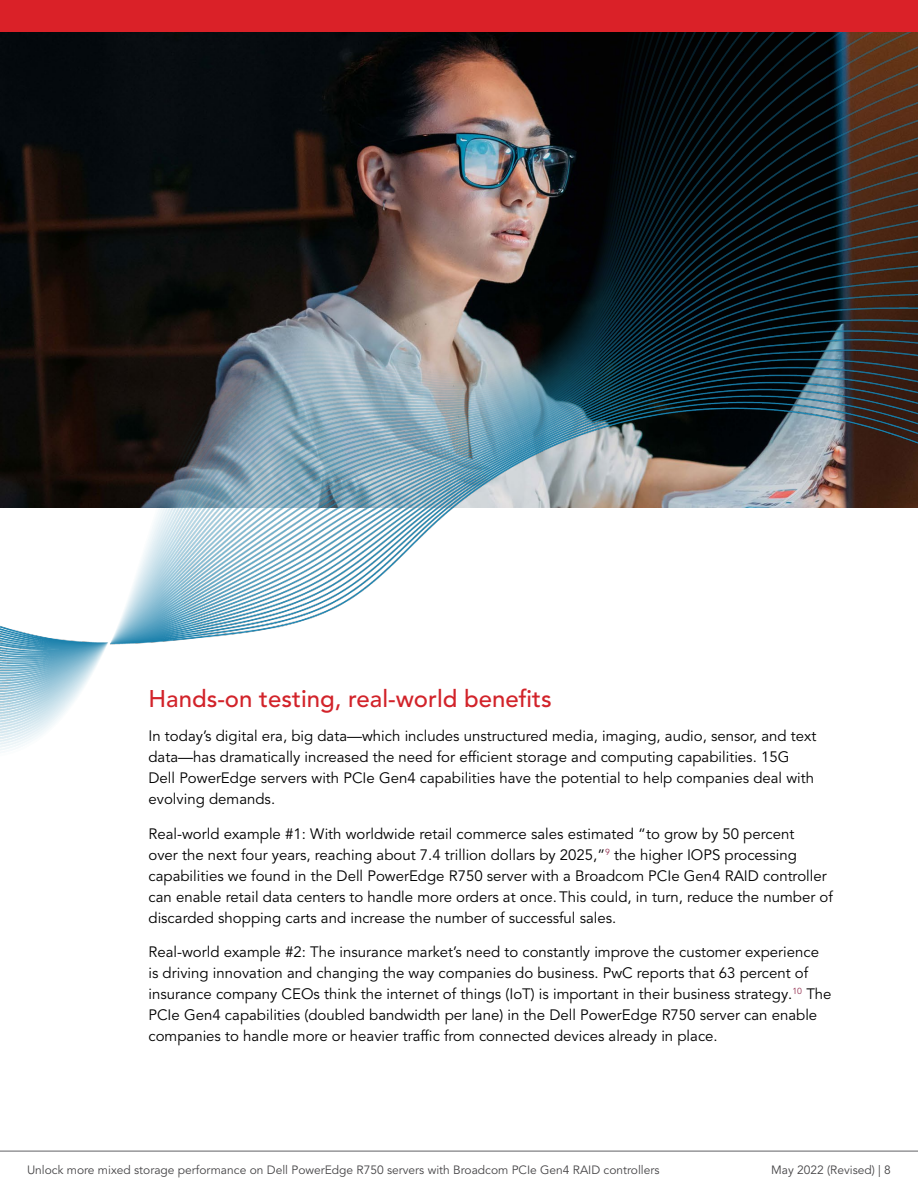
<style>
.page{position:relative;width:918px;height:1188px;background:#fff}
.page>*{position:absolute;margin:0;border:0;box-sizing:border-box;transform-origin:0 0}
.t1{font:500 24px "Avenir LT Pro";color:#d2232a}
.t2{font:15px/21px "Avenir LT Pro";color:#000}
.t3{font:12px "Avenir LT Pro";color:#464547}
</style>
<div class="page">
<img style="left:0;top:32px;width:918px;height:718px">
<hr style="left:0;top:1151px;width:918px;height:1px;background:#616264">
<div style="left:0;top:0;width:918px;height:32px;background:#da2128"></div>
<h1 class="t1" style="left:148px;top:684px;width:405px">Hands-on testing, real-world benefits</h1>
<p class="t2" style="left:148px;top:726px;width:669px">In today’s digital era, big data—which includes unstructured media, imaging, audio, sensor, and text data—has dramatically increased the need for efficient storage and computing capabilities. 15G Dell PowerEdge servers with PCIe Gen4 capabilities have the potential to help companies deal with evolving demands.</p>
<p class="t2" style="left:148px;top:823px;width:686px">Real-world example #1: With worldwide retail commerce sales estimated “to grow by 50 percent<br>over the next four years, reaching about 7.4 trillion dollars by 2025,”<sup>9</sup> the higher IOPS processing capabilities we found in the Dell PowerEdge R750 server with a Broadcom PCIe Gen4 RAID controller can enable retail data centers to handle more orders at once. This could, in turn, reduce the number of discarded shopping carts and increase the number of successful sales.</p>
<p class="t2" style="left:148px;top:942px;width:685px">Real-world example #2: The insurance market’s need to constantly improve the customer experience is driving innovation and changing the way companies do business. PwC reports that 63 percent of insurance company CEOs think the internet of things (IoT) is important in their business strategy.<sup>10</sup> The PCIe Gen4 capabilities (doubled bandwidth per lane) in the Dell PowerEdge R750 server can enable companies to handle more or heavier traffic from connected devices already in place.</p>
<p class="t3" style="left:27px;top:1163px;width:634px">Unlock more mixed storage performance on Dell PowerEdge R750 servers with Broadcom PCIe Gen4 RAID controllers</p>
<p class="t3" style="left:771px;top:1163px;width:121px">May 2022 (Revised) | 8</p>
</div>
